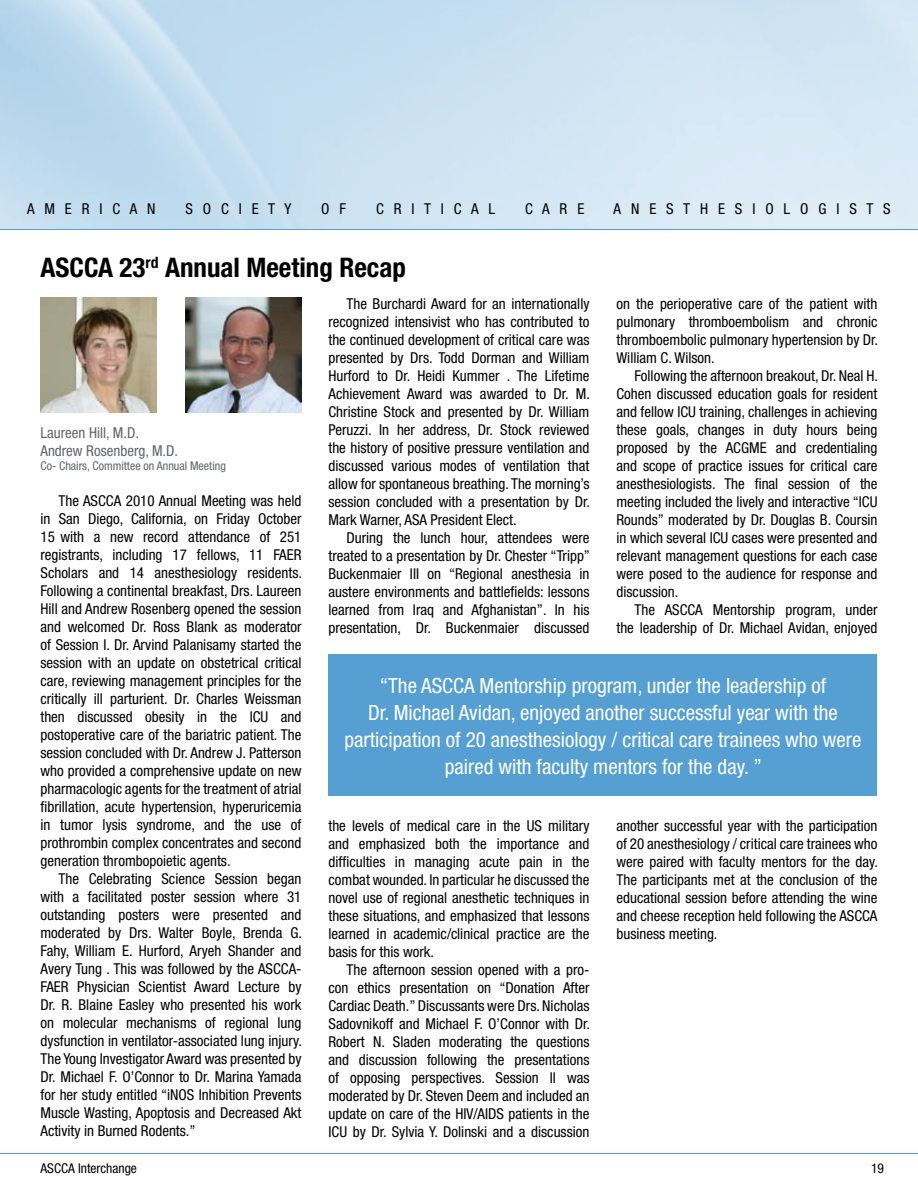
<style>
.page{position:relative;width:918px;height:1188px;background:#fff}
.page>*{position:absolute;margin:0;border:0;box-sizing:border-box;transform-origin:0 0}
.t1{font:700 condensed 27px "Helvetica Neue";color:#000}
.t2{font:condensed 21px/27px "Helvetica Neue";color:#fff;text-align:center}
.t3{font:condensed 15px/18px "Helvetica Neue";color:#000;text-align:justify}
.t4{font:condensed 15px/18px "Helvetica Neue";color:#636467}
.t5{font:condensed 13.5px "Helvetica Neue";color:#000}
.t6{font:condensed 12px "Helvetica Neue";color:#636467}
</style>
<div class="page">
<hr style="left:0;top:229px;width:918px;height:1px;background:#569fd3">
<hr style="left:0;top:1153px;width:918px;height:1px;background:#569fd3">
<img style="left:40px;top:297px;width:116px;height:116px">
<img style="left:186px;top:297px;width:115px;height:116px">
<div style="left:328px;top:654px;width:550px;height:142px;background:#569fd3"></div>
<p class="t3" style="left:27px;top:200px;width:128px">A m e r i c a n</p>
<p class="t3" style="left:185px;top:200px;width:107px">S o c i e t y</p>
<p class="t3" style="left:321px;top:200px;width:24px">o f</p>
<p class="t3" style="left:376px;top:200px;width:117px">C r i t i c a l</p>
<p class="t3" style="left:525px;top:200px;width:60px">C a r e</p>
<p class="t3" style="left:614px;top:200px;width:277px">A n e s t h e s i o l o g i s t s</p>
<h1 class="t1" style="left:40px;top:252px;width:367px">ASCCA 23<sup>rd</sup> Annual Meeting Recap</h1>
<p class="t4" style="left:40px;top:423px;width:139px">Laureen Hill, M.D.<br>Andrew Rosenberg, M.D.</p>
<p class="t6" style="left:40px;top:459px;width:187px">Co- Chairs, Committee on Annual Meeting</p>
<p class="t3" style="left:41px;top:492px;width:263px;text-indent:18px">The ASCCA 2010 Annual Meeting was held in San Diego, California, on Friday October 15 with a new record attendance of 251 registrants, including 17 fellows, 11 FAER Scholars and 14 anesthesiology residents.<br>Following a continental breakfast, Drs. Laureen Hill and Andrew Rosenberg opened the session and welcomed Dr. Ross Blank as moderator of Session I. Dr. Arvind Palanisamy started the session with an update on obstetrical critical care, reviewing management principles for the critically ill parturient. Dr. Charles Weissman then discussed obesity in the ICU and postoperative care of the bariatric patient. The session concluded with Dr. Andrew J. Patterson who provided a comprehensive update on new pharmacologic agents for the treatment of atrial fibrillation, acute hypertension, hyperuricemia in tumor lysis syndrome, and the use of prothrombin complex concentrates and second generation thrombopoietic agents.</p>
<p class="t3" style="left:41px;top:870px;width:263px;text-indent:18px">The Celebrating Science Session began with a facilitated poster session where 31 outstanding posters were presented and moderated by Drs. Walter Boyle, Brenda G.<br>Fahy, William E. Hurford, Aryeh Shander and Avery Tung . This was followed by the ASCCA-FAER Physician Scientist Award Lecture by Dr. R. Blaine Easley who presented his work on molecular mechanisms of regional lung dysfunction in ventilator-associated lung injury.<br>The Young Investigator Award was presented by Dr. Michael F. O’Connor to Dr. Marina Yamada for her study entitled “iNOS Inhibition Prevents Muscle Wasting, Apoptosis and Decreased Akt Activity in Burned Rodents.”</p>
<p class="t3" style="left:329px;top:294px;width:263px;text-indent:18px">The Burchardi Award for an internationally recognized intensivist who has contributed to the continued development of critical care was presented by Drs. Todd Dorman and William Hurford to Dr. Heidi Kummer . The Lifetime Achievement Award was awarded to Dr. M.<br>Christine Stock and presented by Dr. William Peruzzi. In her address, Dr. Stock reviewed the history of positive pressure ventilation and discussed various modes of ventilation that allow for spontaneous breathing. The morning’s session concluded with a presentation by Dr.<br>Mark Warner, ASA President Elect.</p>
<p class="t3" style="left:329px;top:528px;width:263px;text-indent:18px">During the lunch hour, attendees were treated to a presentation by Dr. Chester “Tripp” Buckenmaier III on “Regional anesthesia in austere environments and battlefields: lessons learned from Iraq and Afghanistan”. In his presentation, Dr. Buckenmaier discussed</p>
<p class="t3" style="left:617px;top:294px;width:263px">on the perioperative care of the patient with pulmonary thromboembolism and chronic thromboembolic pulmonary hypertension by Dr.<br>William C. Wilson.</p>
<p class="t3" style="left:617px;top:366px;width:263px;text-indent:18px">Following the afternoon breakout, Dr. Neal H.<br>Cohen discussed education goals for resident and fellow ICU training, challenges in achieving these goals, changes in duty hours being proposed by the ACGME and credentialing and scope of practice issues for critical care anesthesiologists. The final session of the meeting included the lively and interactive “ICU Rounds” moderated by Dr. Douglas B. Coursin in which several ICU cases were presented and relevant management questions for each case were posed to the audience for response and discussion.</p>
<p class="t3" style="left:617px;top:600px;width:263px;text-align:right">The ASCCA Mentorship program, under the leadership of Dr. Michael Avidan, enjoyed</p>
<h2 class="t2" style="left:345px;top:672px;width:518px">“The ASCCA Mentorship program, under the leadership of<br>Dr. Michael Avidan, enjoyed another successful year with the participation of 20 anesthesiology / critical care trainees who were paired with faculty mentors for the day. ”</h2>
<p class="t3" style="left:329px;top:816px;width:262px">the levels of medical care in the US military and emphasized both the importance and difficulties in managing acute pain in the combat wounded. In particular he discussed the novel use of regional anesthetic techniques in these situations, and emphasized that lessons learned in academic/clinical practice are the basis for this work.</p>
<p class="t3" style="left:329px;top:960px;width:263px;text-indent:18px">The afternoon session opened with a pro&shy;con ethics presentation on “Donation After Cardiac Death.” Discussants were Drs. Nicholas Sadovnikoff and Michael F. O’Connor with Dr.<br>Robert N. Sladen moderating the questions and discussion following the presentations of opposing perspectives. Session II was moderated by Dr. Steven Deem and included an update on care of the HIV/AIDS patients in the ICU by Dr. Sylvia Y. Dolinski and a discussion</p>
<p class="t3" style="left:617px;top:816px;width:263px">another successful year with the participation of 20 anesthesiology / critical care trainees who were paired with faculty mentors for the day.<br>The participants met at the conclusion of the educational session before attending the wine and cheese reception held following the ASCCA business meeting.</p>
<p class="t5" style="left:41px;top:1160px;width:98px">ASCCA Interchange</p>
<p class="t5" style="left:871px;top:1160px;width:14px">19</p>
</div>
